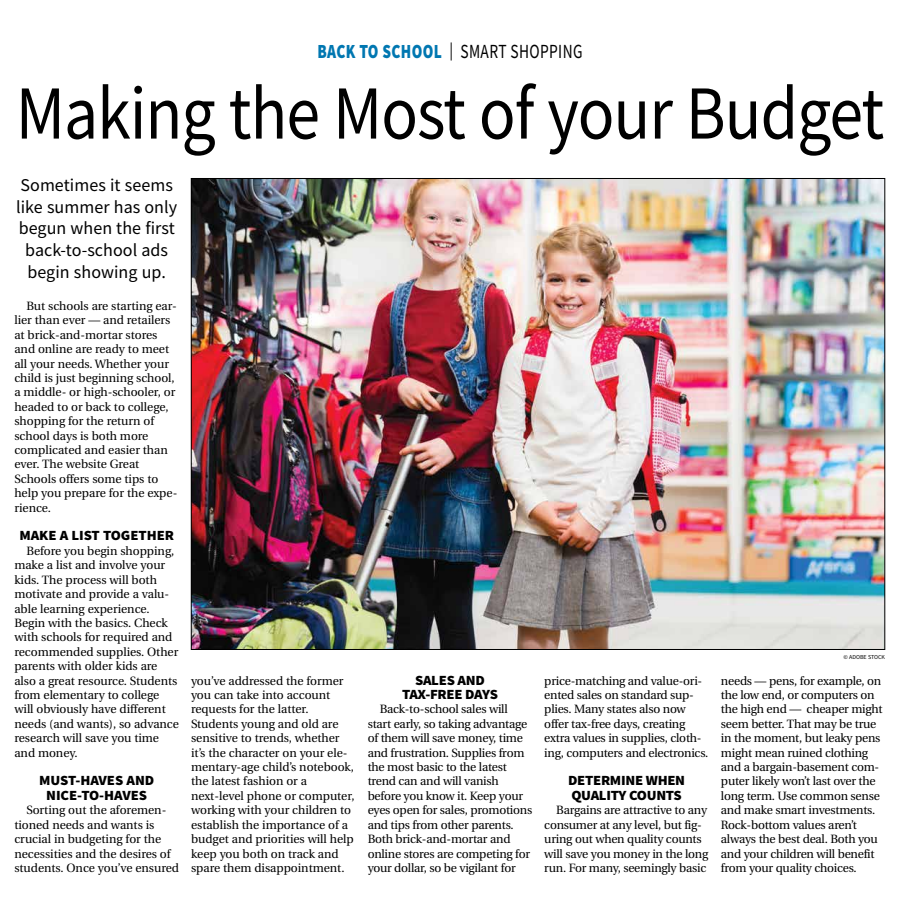
<style>
.page{position:relative;width:900px;height:908px;background:#fff}
.page>*{position:absolute;margin:0;border:0;box-sizing:border-box;transform-origin:0 0}
.t1{font:76.3px "Source Sans Pro";letter-spacing:-.015em;color:#000;scale:.89 1}
.t2{font:20px "Source Sans Pro";letter-spacing:.025em;color:#000;scale:.77 1}
.t3{font:18px/21.6px "Source Sans Pro";letter-spacing:.005em;color:#000;text-align:center}
.t4{font:900 14px/14.4px "Source Sans Pro";letter-spacing:-.02em;color:#000;text-align:center;scale:1.05 1}
.t5{font:12px/14.4px "Utopia";letter-spacing:-.005em;color:#000}
.t6{font:6px "Source Sans Pro";color:#000}
.s1{font-weight:900;color:#0077b1}
.s2{font-size:18px}
</style>
<div class="page">
<img style="left:193px;top:180px;width:690px;height:467px">
<h2 class="t2" style="left:317px;top:39px;width:346px"><span class="s1">BACK TO SCHOOL</span> <span class="s2">|</span> SMART SHOPPING</h2>
<h1 class="t1" style="left:16px;top:65px;width:977px">Making the Most of your Budget</h1>
<h3 class="t3" style="left:16px;top:174px;width:163px">Sometimes it seems like summer has only begun when the first back-to-school ads begin showing up.</h3>
<p class="t5" style="left:14px;top:299px;width:164px;text-indent:12px">But schools are starting ear&shy;lier than ever — and retailers at brick-and-mortar stores and online are ready to meet all your needs. Whether your child is just beginning school, a middle- or high-schooler, or headed to or back to college, shopping for the return of school days is both more complicated and easier than ever. The website Great<br>Schools offers some tips to help you prepare for the expe&shy;rience.</p>
<p class="t4" style="left:19px;top:528px;width:149px">MAKE A LIST TOGETHER</p>
<p class="t5" style="left:14px;top:543px;width:166px;text-indent:12px">Before you begin shopping, make a list and involve your kids. The process will both motivate and provide a valu&shy;able learning experience.<br>Begin with the basics. Check with schools for required and recommended supplies. Other parents with older kids are also a great resource. Students from elementary to college will obviously have different needs (and wants), so advance research will save you time and money.</p>
<p class="t4" style="left:39px;top:773px;width:111px">MUST-HAVES AND<br>NICE-TO-HAVES</p>
<p class="t5" style="left:14px;top:803px;width:166px;text-indent:12px">Sorting out the aforemen&shy;tioned needs and wants is crucial in budgeting for the necessities and the desires of students. Once you’ve ensured</p>
<p class="t5" style="left:191px;top:673px;width:165px">you’ve addressed the former you can take into account requests for the latter.<br>Students young and old are sensitive to trends, whether it’s the character on your ele&shy;mentary-age child’s notebook, the latest fashion or a next-level phone or computer, working with your children to establish the importance of a budget and priorities will help keep you both on track and spare them disappointment.</p>
<p class="t4" style="left:402px;top:672px;width:93px">SALES AND<br>TAX-FREE DAYS</p>
<p class="t5" style="left:368px;top:702px;width:166px;text-indent:12px">Back-to-school sales will start early, so taking advantage of them will save money, time and frustration. Supplies from the most basic to the latest trend can and will vanish before you know it. Keep your eyes open for sales, promotions and tips from other parents.<br>Both brick-and-mortar and online stores are competing for your dollar, so be vigilant for</p>
<p class="t5" style="left:544px;top:673px;width:165px">price-matching and value-ori&shy;ented sales on standard sup&shy;plies. Many states also now offer tax-free days, creating extra values in supplies, cloth&shy;ing, computers and electronics.</p>
<p class="t4" style="left:568px;top:773px;width:113px;text-align:left">DETERMINE WHEN<br>QUALITY COUNTS</p>
<p class="t5" style="left:544px;top:803px;width:165px;text-indent:12px">Bargains are attractive to any consumer at any level, but fig&shy;uring out when quality counts will save you money in the long run. For many, seemingly basic</p>
<p class="t6" style="left:844px;top:653px;width:43px">© ADOBE STOCK</p>
<p class="t5" style="left:721px;top:673px;width:163px">needs — pens, for example, on the low end, or computers on the high end — cheaper might seem better. That may be true in the moment, but leaky pens might mean ruined clothing and a bargain-basement com&shy;puter likely won’t last over the long term. Use common sense and make smart investments.<br>Rock-bottom values aren’t always the best deal. Both you and your children will benefit from your quality choices.</p>
</div>
